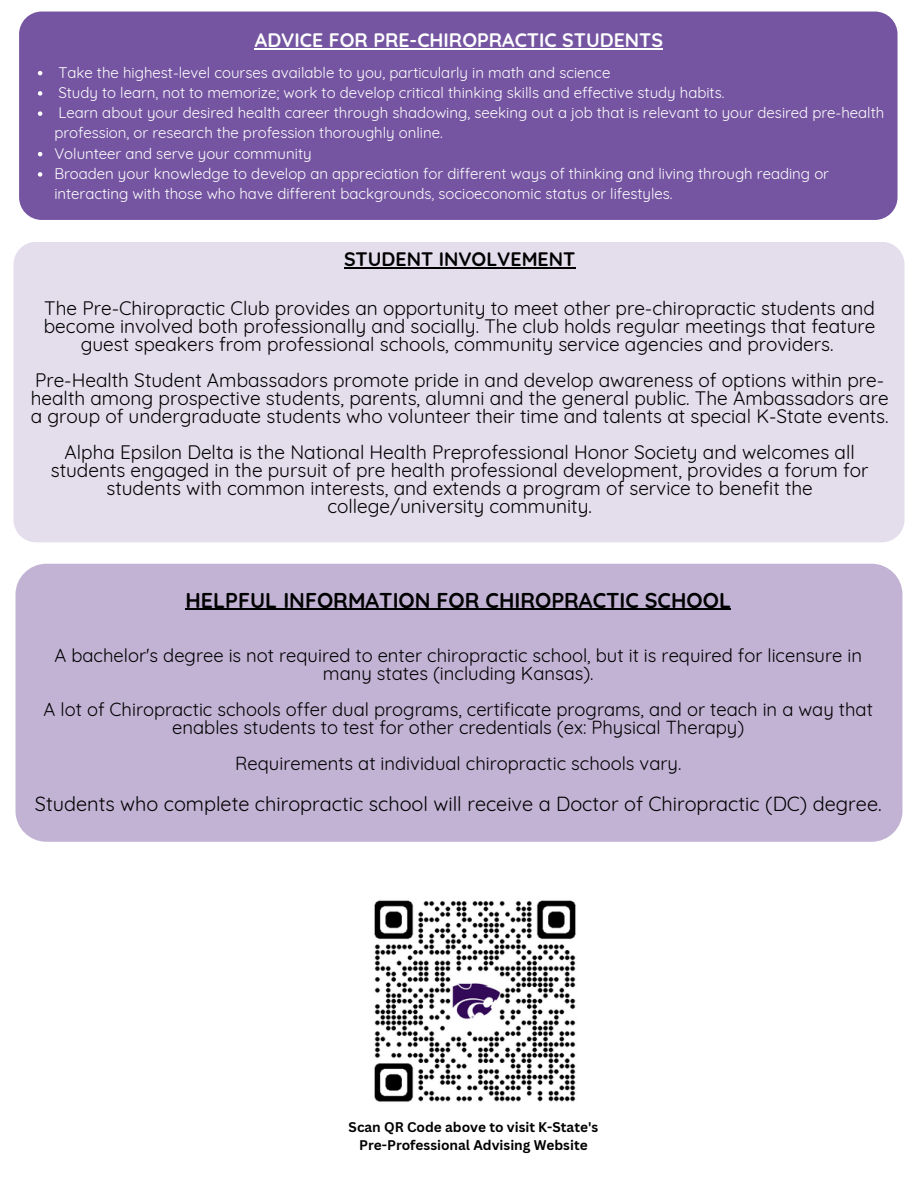
<style>
.page{position:relative;width:918px;height:1188px;background:#fff}
.page>*{position:absolute;margin:0;border:0;box-sizing:border-box;transform-origin:0 0}
.t1{font:700 21.45px "Quicksand";color:#000}
.t2{font:19.95px "Quicksand";color:#000}
.t3{font:700 19.5px "Quicksand";color:#fff}
.t4{font:700 19.5px "Quicksand";color:#000}
.t5{font:19.05px/18px "Quicksand";color:#000;text-align:center}
.t6{font:18.45px/18px "Quicksand";color:#000;text-align:center}
.t7{font:15px/20.2px "Quicksand";color:#fff}
.t8{font:700 13.65px/18px "Canva Sans";color:#000;text-align:center}
</style>
<div class="page">
<div style="left:19px;top:12px;width:879px;height:208px;background:#7555a1;border-radius:23px"></div>
<div style="left:13px;top:242px;width:892px;height:300px;background:#e3ddec;border-radius:23px"></div>
<svg style="left:38px;top:71px;width:4px;height:4px"></svg>
<svg style="left:38px;top:91px;width:4px;height:5px"></svg>
<svg style="left:38px;top:111px;width:4px;height:5px"></svg>
<svg style="left:38px;top:152px;width:4px;height:4px"></svg>
<svg style="left:38px;top:172px;width:4px;height:5px"></svg>
<hr style="left:255px;top:49px;width:408px;height:1px;background:#fff">
<hr style="left:344px;top:267px;width:231px;height:1px;background:#000">
<div style="left:15px;top:564px;width:888px;height:278px;background:#c2b3d5;border-radius:31px"></div>
<hr style="left:186px;top:609px;width:545px;height:1px;background:#000">
<img style="left:374px;top:900px;width:202px;height:202px">
<p class="t3" style="left:255px;top:28px;width:410px">ADVICE FOR PRE-CHIROPRACTIC STUDENTS</p>
<h1 class="t7" style="left:58px;top:62px;width:553px">Take the highest-level courses available to you, particularly in math and science</h1>
<p class="t7" style="left:58px;top:82px;width:668px">Study to learn, not to memorize; work to develop critical thinking skills and effective study habits.</p>
<p class="t7" style="left:54px;top:102px;width:832px">Learn about your desired health career through shadowing, seeking out a job that is relevant to your desired pre-health profession, or research the profession thoroughly online.</p>
<p class="t7" style="left:54px;top:143px;width:259px">Volunteer and serve your community</p>
<p class="t7" style="left:54px;top:163px;width:776px">Broaden your knowledge to develop an appreciation for different ways of thinking and living through reading or interacting with those who have different backgrounds, socioeconomic status or lifestyles.</p>
<h1 class="t4" style="left:344px;top:246px;width:233px">STUDENT INVOLVEMENT</h1>
<h3 class="t5" style="left:44px;top:299px;width:833px">The Pre-Chiropractic Club provides an opportunity to meet other pre-chiropractic students and become involved both professionally and socially. The club holds regular meetings that feature guest speakers from professional schools, community service agencies and providers.</h3>
<h3 class="t5" style="left:31px;top:371px;width:859px;text-align:left">Pre-Health Student Ambassadors promote pride in and develop awareness of options within pre&shy;health among prospective students, parents, alumni and the general public. The Ambassadors are a group of undergraduate students who volunteer their time and talents at special K-State events.</h3>
<h3 class="t5" style="left:51px;top:443px;width:819px">Alpha Epsilon Delta is the National Health Preprofessional Honor Society and welcomes all students engaged in the pursuit of pre health professional development, provides a forum for students with common interests, and extends a program of service to benefit the college/university community.</h3>
<p class="t1" style="left:186px;top:586px;width:547px">HELPFUL INFORMATION FOR CHIROPRACTIC SCHOOL</p>
<p class="t6" style="left:55px;top:646px;width:809px">A bachelor's degree is not required to enter chiropractic school, but it is required for licensure in many states (including Kansas).</p>
<p class="t6" style="left:44px;top:700px;width:831px">A lot of Chiropractic schools offer dual programs, certificate programs, and or teach in a way that enables students to test for other credentials (ex: Physical Therapy)</p>
<p class="t6" style="left:235px;top:754px;width:448px">Requirements at individual chiropractic schools vary.</p>
<p class="t2" style="left:35px;top:791px;width:848px">Students who complete chiropractic school will receive a Doctor of Chiropractic (DC) degree.</p>
<p class="t8" style="left:349px;top:1118px;width:251px">Scan QR Code above to visit K-State's<br>Pre-Professional Advising Website</p>
</div>
